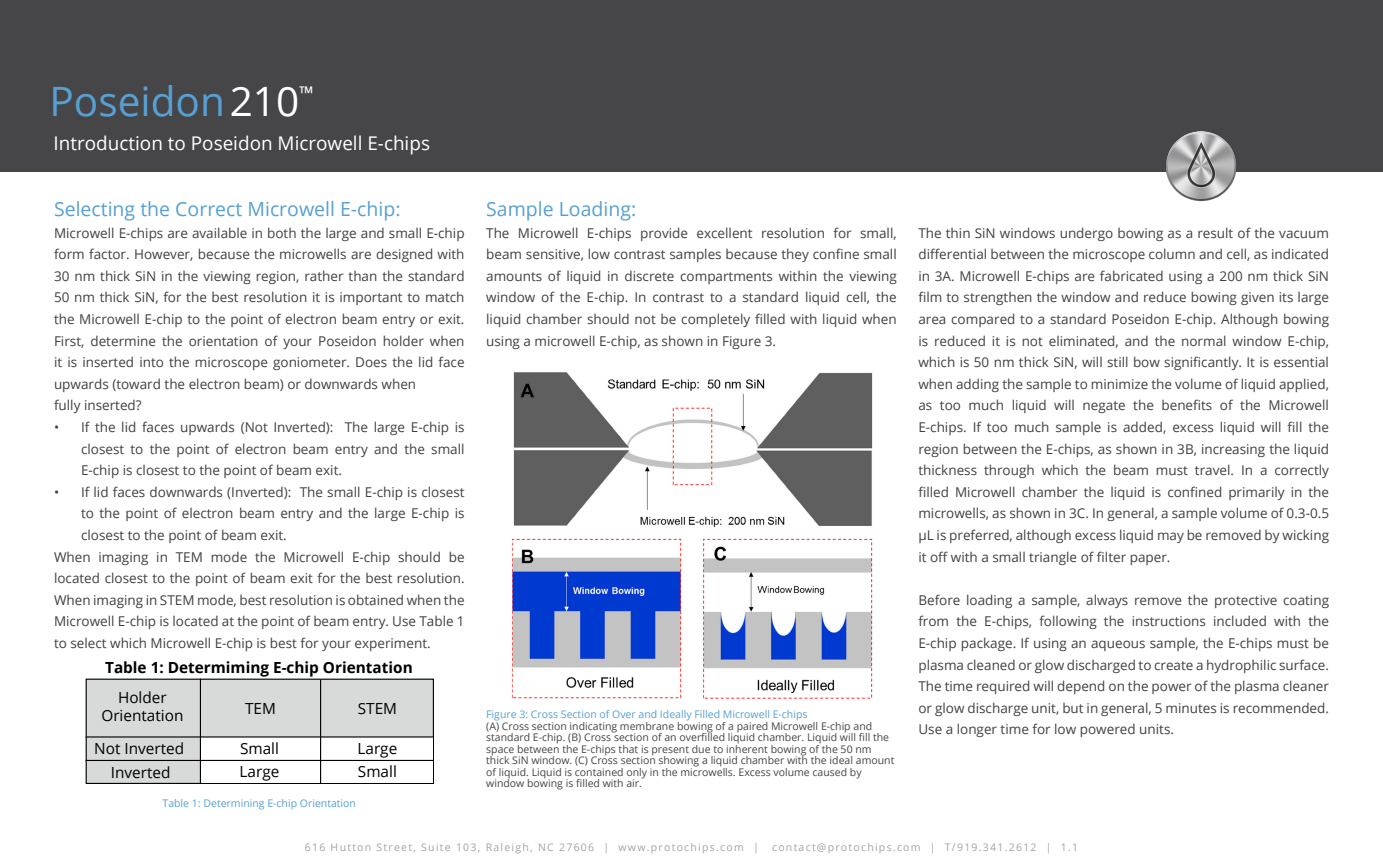
<style>
.page{position:relative;width:1383px;height:864px;background:#fff}
.page>*{position:absolute;margin:0;border:0;box-sizing:border-box;transform-origin:0 0}
.t1{font:40.5px "Open Sans";color:#56a0d3}
.t2{font:19.5px "Open Sans";color:#56a0d3}
.t3{font:18.9px "Open Sans";color:#fff}
.t4{font:15.3px/18.5px "Open Sans";color:#000;text-align:center}
.t5{font:700 15.3px "Open Sans";color:#000}
.t6{font:13.5px/21.6px "Open Sans";color:#414042;text-align:justify}
.t7{font:10.5px/11.6px "Open Sans";color:#464649}
.t8{font:10.5px "Open Sans";letter-spacing:.12em;color:#a1a3a6}
.t9{font:10.5px "Open Sans";color:#56a0d3}
.s1{color:#fff}
</style>
<div class="page">
<div style="left:0;top:0;width:1382px;height:171px;background:#464649"></div>
<img style="left:1158px;top:131px;width:86px;height:71px">
<div style="left:86px;top:679px;width:347px;height:104px;background:#d8dad9"></div>
<div style="left:86px;top:679px;width:348px;height:105px;border:1px solid #000"></div>
<div style="left:200px;top:738px;width:233px;height:45px;background:#fff"></div>
<hr style="left:86px;top:736px;width:348px;height:2px;background:#000">
<hr style="left:86px;top:760px;width:347px;height:1px;background:#000">
<hr style="left:200px;top:679px;width:1px;height:105px;background:#000">
<hr style="left:320px;top:680px;width:1px;height:104px;background:#000">
<img style="left:512px;top:372px;width:361px;height:327px">
<h1 class="t1" style="left:50px;top:73px;width:266px">Poseidon<span class="s1">210</span><sup>™</sup></h1>
<h3 class="t3" style="left:54px;top:131px;width:378px">Introduction to Poseidon Microwell E-chips</h3>
<h2 class="t2" style="left:54px;top:196px;width:348px">Selecting the Correct Microwell E-chip:</h2>
<p class="t6" style="left:54px;top:222px;width:412px;text-align:left">Microwell E-chips are available in both the large and small E-chip form factor. However, because the microwells are designed with 30 nm thick SiN in the viewing region, rather than the standard 50 nm thick SiN, for the best resolution it is important to match the Microwell E-chip to the point of electron beam entry or exit.<br>First, determine the orientation of your Poseidon holder when it is inserted into the microscope goniometer. Does the lid face upwards (toward the electron beam) or downwards when<br>fully inserted?</p>
<p class="t6" style="left:81px;top:416px;width:385px;text-indent:-27px">• If the lid faces upwards (Not Inverted): The large E-chip is closest to the point of electron beam entry and the small E-chip is closest to the point of beam exit.</p>
<p class="t6" style="left:54px;top:481px;width:412px">• If lid faces downwards (Inverted): The small E-chip is closest</p>
<p class="t6" style="left:81px;top:502px;width:385px">to the point of electron beam entry and the large E-chip is</p>
<p class="t6" style="left:81px;top:524px;width:207px">closest to the point of beam exit.</p>
<p class="t6" style="left:54px;top:546px;width:412px">When imaging in TEM mode the Microwell E-chip should be</p>
<p class="t6" style="left:54px;top:567px;width:412px">located closest to the point of beam exit for the best resolution.</p>
<p class="t6" style="left:54px;top:589px;width:412px">When imaging in STEM mode, best resolution is obtained when the</p>
<p class="t6" style="left:54px;top:610px;width:412px">Microwell E-chip is located at the point of beam entry. Use Table 1</p>
<p class="t6" style="left:54px;top:632px;width:378px">to select which Microwell E-chip is best for your experiment.</p>
<p class="t5" style="left:105px;top:657px;width:309px">Table 1: Determiming E-chip Orientation</p>
<p class="t4" style="left:101px;top:688px;width:83px">Holder<br>Orientation</p>
<p class="t4" style="left:245px;top:699px;width:32px">TEM</p>
<p class="t4" style="left:358px;top:699px;width:41px">STEM</p>
<p class="t4" style="left:94px;top:737px;width:91px;line-height:23.4px">Not Inverted<br>Inverted</p>
<p class="t4" style="left:240px;top:736px;width:41px;line-height:23.2px;text-align:left">Small<br>Large</p>
<p class="t4" style="left:357px;top:736px;width:41px;line-height:23.5px;text-align:left">Large<br>Small</p>
<p class="t9" style="left:163px;top:796px;width:195px">Table 1: Determining E-chip Orientation</p>
<h2 class="t2" style="left:486px;top:196px;width:152px">Sample Loading:</h2>
<p class="t6" style="left:486px;top:222px;width:412px">The Microwell E-chips provide excellent resolution for small, beam sensitive, low contrast samples because they confine small amounts of liquid in discrete compartments within the viewing window of the E-chip. In contrast to a standard liquid cell, the liquid chamber should not be completely filled with liquid when using a microwell E-chip, as shown in Figure 3.</p>
<p class="t6" style="left:918px;top:222px;width:412px">The thin SiN windows undergo bowing as a result of the vacuum differential between the microscope column and cell, as indicated in 3A. Microwell E-chips are fabricated using a 200 nm thick SiN film to strengthen the window and reduce bowing given its large area compared to a standard Poseidon E-chip. Although bowing is reduced it is not eliminated, and the normal window E-chip, which is 50 nm thick SiN, will still bow significantly. It is essential when adding the sample to minimize the volume of liquid applied, as too much liquid will negate the benefits of the Microwell E-chips. If too much sample is added, excess liquid will fill the region between the E-chips, as shown in 3B, increasing the liquid thickness through which the beam must travel. In a correctly filled Microwell chamber the liquid is confined primarily in the microwells, as shown in 3C. In general, a sample volume of 0.3-0.5 μL is preferred, although excess liquid may be removed by wicking it off with a small triangle of filter paper.</p>
<p class="t6" style="left:918px;top:589px;width:412px">Before loading a sample, always remove the protective coating from the E-chips, following the instructions included with the E-chip package. If using an aqueous sample, the E-chips must be plasma cleaned or glow discharged to create a hydrophilic surface.<br>The time required will depend on the power of the plasma cleaner or glow discharge unit, but in general, 5 minutes is recommended.<br>Use a longer time for low powered units.</p>
<p class="t9" style="left:486px;top:707px;width:323px">Figure 3: Cross Section of Over and Ideally Filled Microwell E-chips</p>
<p class="t7" style="left:486px;top:720px;width:409px">(A) Cross section indicating membrane bowing of a paired Microwell E-chip and standard E-chip. (B) Cross section of an overfilled liquid chamber. Liquid will fill the space between the E-chips that is present due to inherent bowing of the 50 nm thick SiN window. (C) Cross section showing a liquid chamber with the ideal amount of liquid. Liquid is contained only in the microwells. Excess volume caused by window bowing is filled with air.</p>
<p class="t8" style="left:305px;top:840px;width:455px">616 Hutton Street, Suite 103, Raleigh, NC 27606 | www.protochips.com |</p>
<p class="t8" style="left:772px;top:840px;width:308px">contact@protochips.com | T/919.341.2612 | 1.1</p>
</div>
